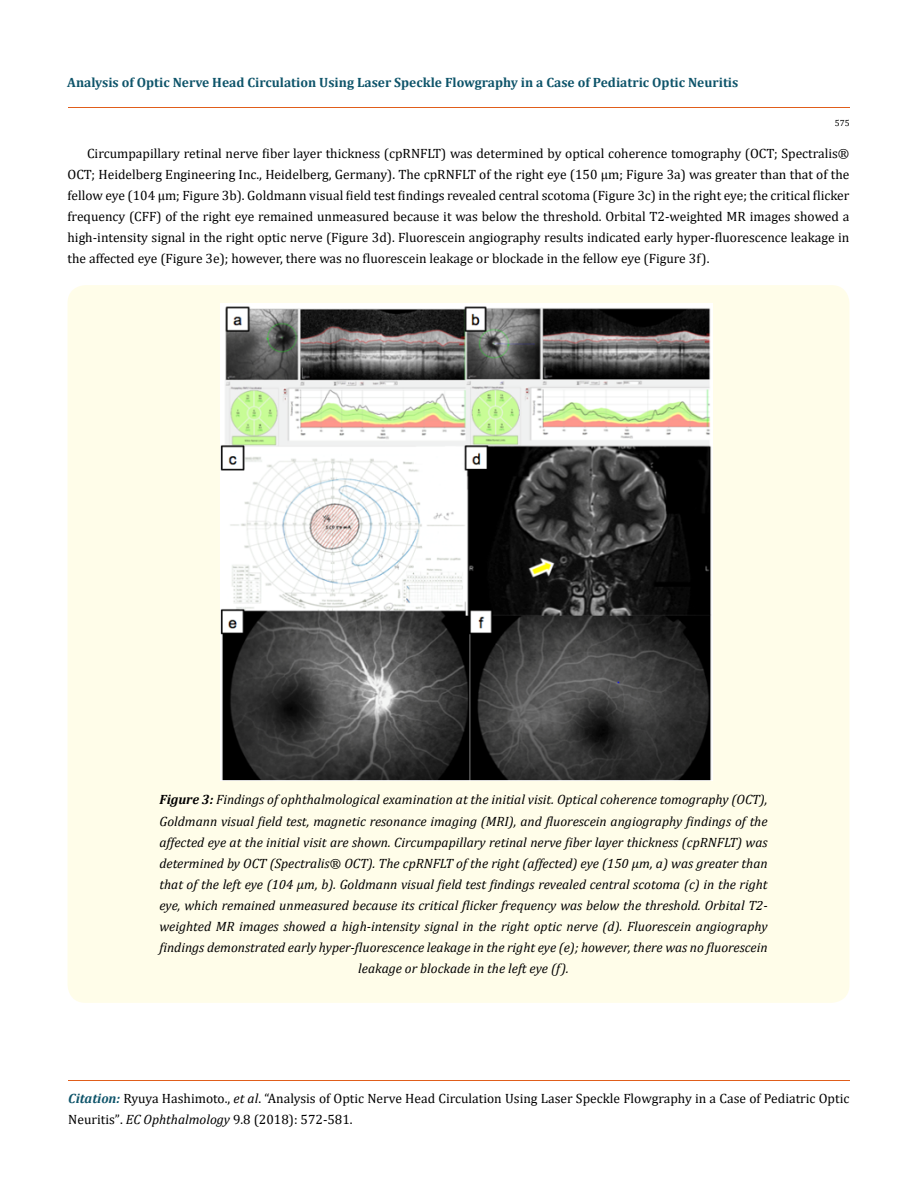
<style>
.page{position:relative;width:917px;height:1190px;background:#fff}
.page>*{position:absolute;margin:0;border:0;box-sizing:border-box;transform-origin:0 0}
.t1{font:13.5px/21px "Cambria";color:#000;text-align:justify}
.t2{font:italic 13.5px/21px "Cambria";color:#000;text-align:center}
.t3{font:700 13.5px "Cambria";color:#0e546a}
.t4{font:9px "Cambria";color:#000}
.s1{font-weight:700}
.s2{font-style:normal}
.s3{font-weight:700;font-style:italic;color:#0e546a}
.s4{font-style:italic}
.s5{font-size:13.35px}
</style>
<div class="page">
<div style="left:68px;top:285px;width:781px;height:717px;background:#fffde9;border-radius:18px"></div>
<img style="left:220px;top:304px;width:492px;height:476px">
<hr style="left:68px;top:108px;width:781px;height:1px;background:#e05d1a">
<hr style="left:68px;top:1080px;width:781px;height:1px;background:#e05d1a">
<p class="t3" style="left:67px;top:73px;width:672px">Analysis of Optic Nerve Head Circulation Using Laser Speckle Flowgraphy in a Case of Pediatric Optic Neuritis</p>
<p class="t4" style="left:834px;top:118px;width:16px">575</p>
<p class="t1" style="left:68px;top:143px;width:783px;text-indent:19px">Circumpapillary retinal nerve fiber layer thickness (cpRNFLT) was determined by optical coherence tomography (OCT; Spectralis® OCT; Heidelberg Engineering Inc., Heidelberg, Germany). The cpRNFLT of the right eye (150 µm; Figure 3a) was greater than that of the fellow eye (104 µm; Figure 3b). Goldmann visual field test findings revealed central scotoma (Figure 3c) in the right eye; the critical flicker frequency (CFF) of the right eye remained unmeasured because it was below the threshold. Orbital T2-weighted MR images showed a high-intensity signal in the right optic nerve (Figure 3d). Fluorescein angiography results indicated early hyper-fluorescence leakage in the affected eye (Figure 3e); however, there was no fluorescein leakage or blockade in the fellow eye (Figure 3f).</p>
<p class="t2" style="left:159px;top:788px;width:609px"><span class="s1">Figure 3:</span> Findings of ophthalmological examination at the initial visit. Optical coherence tomography (OCT), Goldmann visual field test, magnetic resonance imaging (MRI), and fluorescein angiography findings of the affected eye at the initial visit are shown. Circumpapillary retinal nerve fiber layer thickness (cpRNFLT) was determined by OCT (Spectralis<span class="s2">®</span> OCT). The cpRNFLT of the right (affected) eye (150 µm, a) was greater than that of the left eye (104 µm, b). Goldmann visual field test findings revealed central scotoma (c) in the right eye, which remained unmeasured because its critical flicker frequency was below the threshold. Orbital T2- weighted MR images showed a high-intensity signal in the right optic nerve (d). Fluorescein angiography findings demonstrated early hyper-fluorescence leakage in the right eye (e); however, there was no fluorescein leakage or blockade in the left eye (f).</p>
<p class="t1" style="left:68px;top:1087px;width:782px"><span class="s3">Citation:</span> Ryuya Hashimoto., <span class="s4">et al</span>. “Analysis of Optic Nerve Head Circulation Using Laser Speckle Flowgraphy in a Case of Pediatric Optic<br>Neuritis”<span class="s5">.</span> <span class="s4">EC Ophthalmology</span> <span class="s5">9</span>.8 (2018): 572-581.</p>
</div>
